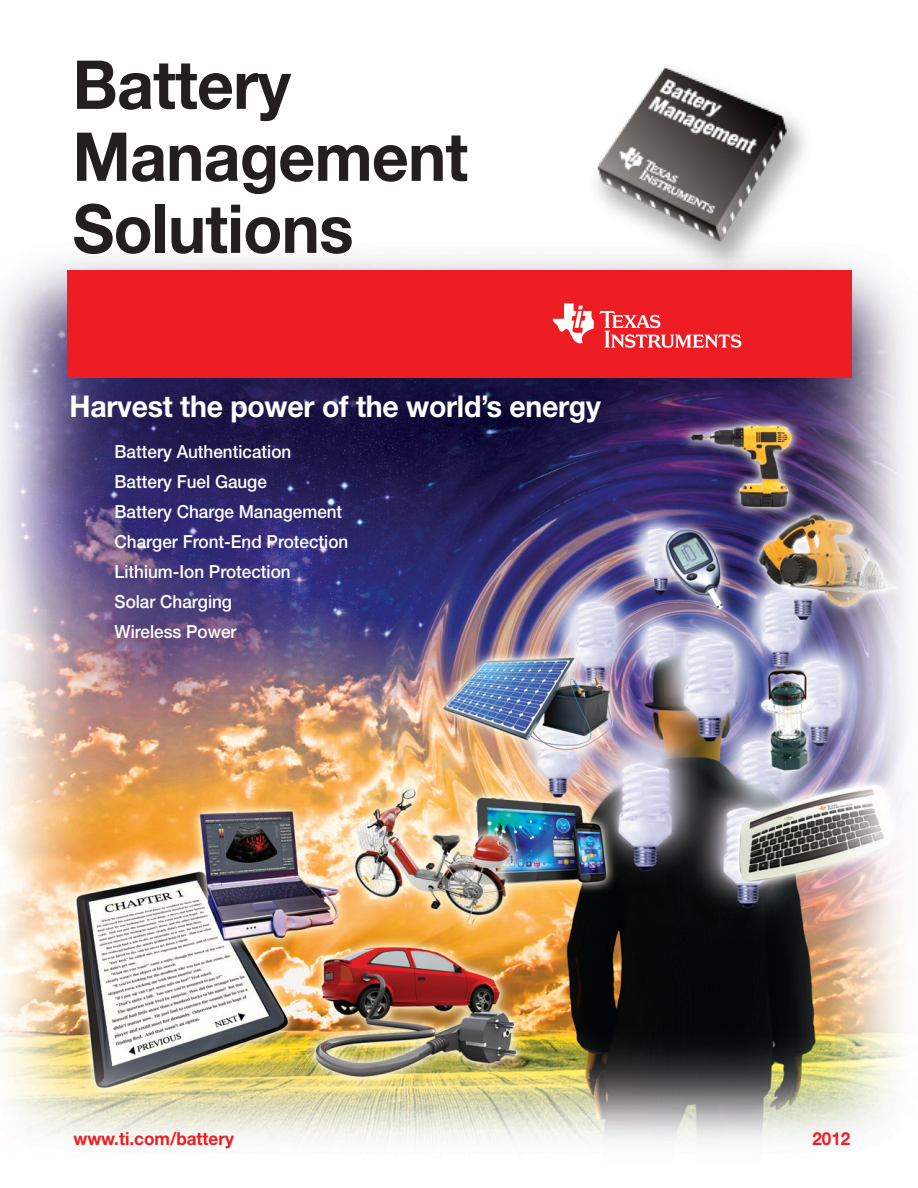
<style>
.page{position:relative;width:918px;height:1188px;background:#fff}
.page>*{position:absolute;margin:0;border:0;box-sizing:border-box;transform-origin:0 0}
.t1{font:700 67.5px/72px "Helvetica Neue LT Std";letter-spacing:-.01em;color:#231f20;scale:.95 1}
.t2{font:700 30px "Helvetica Neue LT Std";letter-spacing:-.01em;color:#fff;scale:.95 1}
.t3{font:500 18px/30px "Helvetica Neue LT Std";color:#fff;scale:.95 1}
.t4{font:700 18px "Helvetica Neue LT Std";color:#ee1d23;scale:.95 1}
</style>
<div class="page">
<img style="left:1px;top:256px;width:907px;height:887px">
<img style="left:578px;top:66px;width:268px;height:204px">
<div style="left:68px;top:270px;width:784px;height:108px;background:#ee1d23"></div>
<svg style="left:553px;top:303px;width:188px;height:45px"></svg>
<h1 class="t1" style="left:73px;top:47px;width:418px">Battery<br>Management<br>Solutions</h1>
<h2 class="t2" style="left:70px;top:387px;width:561px">Harvest the power of the world’s energy</h2>
<p class="t3" style="left:115px;top:436px;width:248px">Battery Authentication<br>Battery Fuel Gauge<br>Battery Charge Management<br>Charger Front-End Protection<br>Lithium-Ion Protection<br>Solar Charging<br>Wireless Power</p>
<p class="t4" style="left:73px;top:1128px;width:170px">www.ti.com/battery</p>
<p class="t4" style="left:812px;top:1128px;width:42px">2012</p>
</div>
